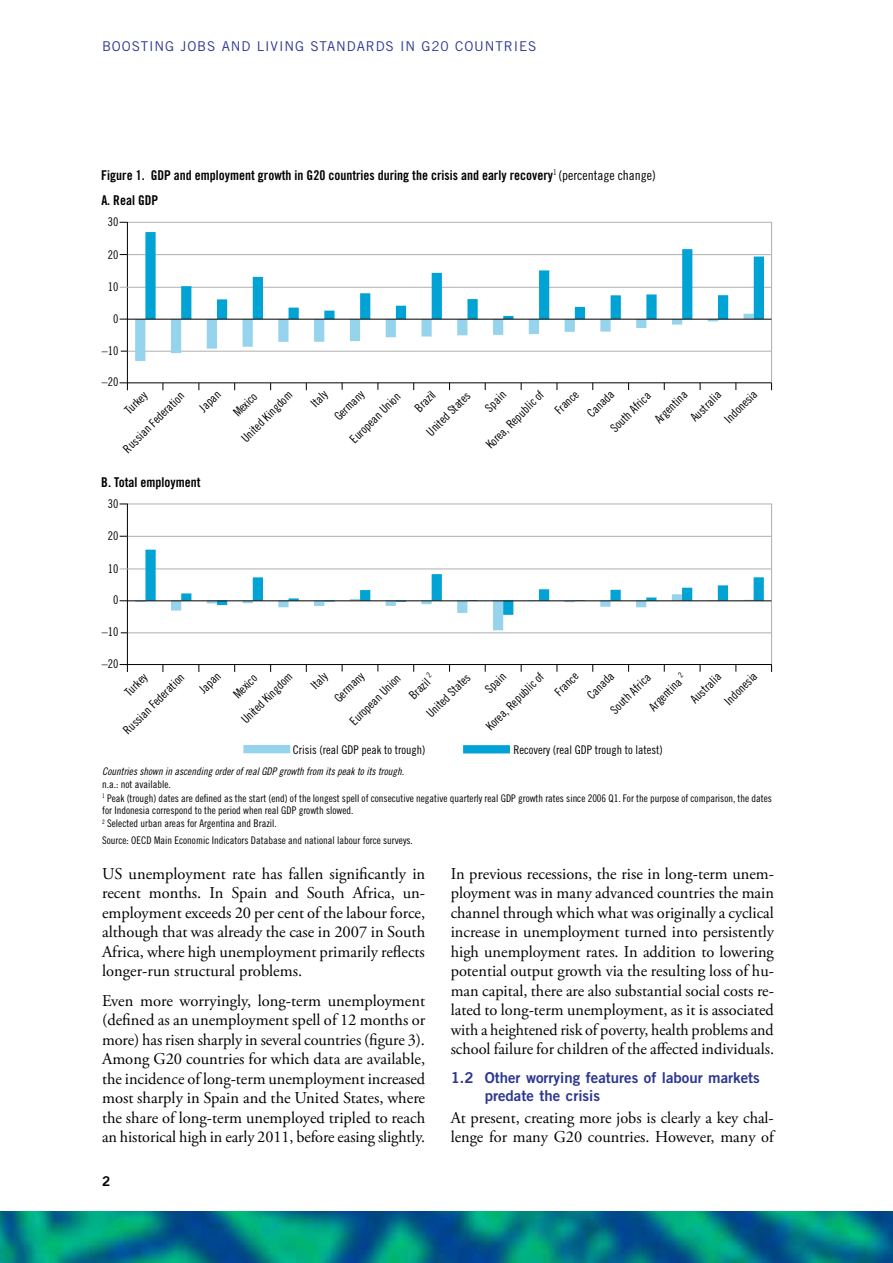
<style>
.page{position:relative;width:893px;height:1263px;background:#fff}
.page>*{position:absolute;margin:0;border:0;box-sizing:border-box;transform-origin:0 0}
.t1{font:16.5px/19.5px "Adobe Garamond Pro";color:#000;text-align:justify}
.t2{font:15px/18px "Trade Gothic LT Std Bd 2";color:#2c3791}
.t3{font:13.5px/25.5px "Trade Gothic LT Std Bd Cn 20";color:#000}
.t4{font:13.5px "Trade Gothic LT Std";letter-spacing:.065em;color:#2c3791}
.t5{font:13.5px "Trade Gothic LT Std Bd 2";color:#000}
.t6{font:12px/23.7px "Trade Gothic LT Std Cn 18";color:#000}
.t7{font:10.5px/13.5px "Trade Gothic LT Std Cn 18";color:#000}
.t8{font:10.5px "Trade Gothic LT Std Cn 18 Obl";color:#000}
.s1{font-family:"Trade Gothic LT Std Cn 18"}
</style>
<div class="page">
<img style="left:0;top:1212px;width:893px;height:51px">
<hr style="left:127px;top:222px;width:1px;height:168px;background:#000">
<hr style="left:771px;top:222px;width:1px;height:161px;background:#afafb0">
<hr style="left:128px;top:222px;width:644px;height:1px;background:#afafb0">
<hr style="left:120px;top:383px;width:652px;height:1px;background:#000">
<hr style="left:128px;top:254px;width:644px;height:1px;background:#afafb0">
<hr style="left:128px;top:351px;width:643px;height:1px;background:#afafb0">
<hr style="left:120px;top:287px;width:651px;height:1px;background:#afafb0">
<hr style="left:127px;top:504px;width:1px;height:168px;background:#000">
<hr style="left:771px;top:504px;width:1px;height:160px;background:#afafb0">
<hr style="left:128px;top:504px;width:644px;height:1px;background:#afafb0">
<hr style="left:120px;top:664px;width:652px;height:1px;background:#000">
<hr style="left:128px;top:536px;width:644px;height:1px;background:#afafb0">
<hr style="left:128px;top:633px;width:643px;height:1px;background:#afafb0">
<hr style="left:120px;top:569px;width:651px;height:1px;background:#afafb0">
<svg style="left:135px;top:318px;width:619px;height:43px"></svg>
<svg style="left:145px;top:232px;width:619px;height:87px"></svg>
<svg style="left:135px;top:550px;width:629px;height:80px"></svg>
<hr style="left:128px;top:319px;width:643px;height:1px;background:#000">
<hr style="left:128px;top:601px;width:643px;height:1px;background:#000">
<div style="left:463px;top:745px;width:47px;height:8px;background:#00a3d3"></div>
<div style="left:243px;top:745px;width:47px;height:8px;background:#96d3ec"></div>
<p class="t4" style="left:102px;top:38px;width:436px">BOOSTING JOBS AND LIVING STANDARDS IN G20 COUNTRIES</p>
<p class="t3" style="left:101px;top:162px;width:556px">Figure 1. GDP and employment growth in G20 countries during the crisis and early recovery<sup>1</sup> <span class="s1">(percentage change)<br></span>A. Real GDP</p>
<p class="t6" style="left:108px;top:210px;width:12px">30</p>
<p class="t6" style="left:108px;top:242px;width:12px">20</p>
<p class="t6" style="left:108px;top:275px;width:12px">10</p>
<p class="t6" style="left:113px;top:306px;width:7px">0</p>
<p class="t6" style="left:102px;top:338px;width:18px">–10</p>
<p class="t6" style="left:102px;top:370px;width:18px">–20</p>
<p class="t6" style="left:480px;top:438px;width:77px;rotate:-45deg">Korea, Republic of</p>
<p class="t6" style="left:408px;top:401px;width:25px;rotate:-45deg">Brazil</p>
<p class="t6" style="left:604px;top:421px;width:53px;rotate:-45deg">South Africa</p>
<p class="t6" style="left:328px;top:410px;width:38px;rotate:-45deg">Germany</p>
<p class="t6" style="left:700px;top:394px;width:42px;line-height:25.2px;text-indent:-23px;rotate:-45deg">Australia<br>Indonesia</p>
<p class="t6" style="left:548px;top:403px;width:29px;rotate:-45deg">France</p>
<p class="t6" style="left:581px;top:407px;width:34px;rotate:-45deg">Canada</p>
<p class="t6" style="left:648px;top:413px;width:42px;rotate:-45deg">Argentina</p>
<p class="t6" style="left:118px;top:403px;width:28px;rotate:-45deg">Turkey</p>
<p class="t6" style="left:304px;top:397px;width:19px;rotate:-45deg">Italy</p>
<p class="t6" style="left:193px;top:401px;width:26px;rotate:-45deg">Japan</p>
<p class="t6" style="left:479px;top:401px;width:25px;rotate:-45deg">Spain</p>
<p class="t6" style="left:218px;top:414px;width:68px;text-indent:12px;rotate:-45deg">Mexico<br>United Kingdom</p>
<p class="t6" style="left:420px;top:425px;width:58px;rotate:-45deg">United States</p>
<p class="t6" style="left:117px;top:442px;width:82px;rotate:-45deg">Russian Federation</p>
<p class="t6" style="left:343px;top:433px;width:67px;rotate:-45deg">European Union</p>
<p class="t3" style="left:101px;top:469px;width:101px">B. Total employment</p>
<p class="t6" style="left:108px;top:491px;width:12px">30</p>
<p class="t6" style="left:108px;top:524px;width:12px">20</p>
<p class="t6" style="left:108px;top:557px;width:12px">10</p>
<p class="t6" style="left:113px;top:588px;width:7px">0</p>
<p class="t6" style="left:102px;top:620px;width:18px">–10</p>
<p class="t6" style="left:102px;top:652px;width:18px">–20</p>
<p class="t6" style="left:480px;top:719px;width:77px;rotate:-45deg">Korea, Republic of</p>
<p class="t6" style="left:403px;top:688px;width:32px;rotate:-45deg">Brazil <sup>2</sup></p>
<p class="t6" style="left:604px;top:703px;width:53px;rotate:-45deg">South Africa</p>
<p class="t6" style="left:581px;top:688px;width:34px;rotate:-45deg">Canada</p>
<p class="t6" style="left:643px;top:700px;width:48px;rotate:-45deg">Argentina <sup>2</sup></p>
<p class="t6" style="left:328px;top:691px;width:38px;rotate:-45deg">Germany</p>
<p class="t6" style="left:700px;top:676px;width:42px;line-height:25.2px;text-indent:-23px;rotate:-45deg">Australia<br>Indonesia</p>
<p class="t6" style="left:548px;top:685px;width:29px;rotate:-45deg">France</p>
<p class="t6" style="left:118px;top:685px;width:28px;rotate:-45deg">Turkey</p>
<p class="t6" style="left:304px;top:678px;width:19px;rotate:-45deg">Italy</p>
<p class="t6" style="left:193px;top:683px;width:26px;rotate:-45deg">Japan</p>
<p class="t6" style="left:479px;top:683px;width:25px;rotate:-45deg">Spain</p>
<p class="t6" style="left:218px;top:696px;width:68px;text-indent:12px;rotate:-45deg">Mexico<br>United Kingdom</p>
<p class="t6" style="left:420px;top:707px;width:58px;rotate:-45deg">United States</p>
<p class="t6" style="left:117px;top:724px;width:82px;rotate:-45deg">Russian Federation</p>
<p class="t6" style="left:343px;top:714px;width:67px;rotate:-45deg">European Union</p>
<p class="t6" style="left:293px;top:738px;width:134px">Crisis (real GDP peak to trough)</p>
<p class="t6" style="left:513px;top:737px;width:151px">Recovery (real GDP trough to latest)</p>
<p class="t8" style="left:102px;top:765px;width:304px">Countries shown in ascending order of real GDP growth from its peak to its trough.</p>
<p class="t7" style="left:102px;top:777px;width:671px">n.a.: not available.<br><sup>1</sup> Peak (trough) dates are defined as the start (end) of the longest spell of consecutive negative quarterly real GDP growth rates since 2006 Q1. For the purpose of comparison, the dates</p>
<p class="t7" style="left:102px;top:803px;width:253px">for Indonesia correspond to the period when real GDP growth slowed.<br><sup>2</sup> Selected urban areas for Argentina and Brazil.</p>
<p class="t7" style="left:102px;top:833px;width:312px">Source: OECD Main Economic Indicators Database and national labour force surveys.</p>
<p class="t1" style="left:102px;top:864px;width:325px">US unemployment rate has fallen significantly in recent months. In Spain and South Africa, un&shy;employment exceeds 20 per cent of the labour force, although that was already the case in 2007 in South Africa, where high unemployment primarily reflects longer-run structural problems.</p>
<p class="t1" style="left:102px;top:991px;width:325px">Even more worryingly, long-term unemployment (defined as an unemployment spell of 12 months or more) has risen sharply in several countries (figure 3).<br>Among G20 countries for which data are available, the incidence of long-term unemployment increased most sharply in Spain and the United States, where the share of long-term unemployed tripled to reach an historical high in early 2011, before easing slightly.</p>
<p class="t5" style="left:102px;top:1173px;width:10px">2</p>
<p class="t1" style="left:451px;top:864px;width:325px">In previous recessions, the rise in long-term unem&shy;ployment was in many advanced countries the main channel through which what was originally a cyclical increase in unemployment turned into persistently high unemployment rates. In addition to lowering potential output growth via the resulting loss of hu&shy;man capital, there are also substantial social costs re&shy;lated to long-term unemployment, as it is associated with a heightened risk of poverty, health problems and school failure for children of the affected individuals.</p>
<p class="t2" style="left:485px;top:1068px;width:277px;text-indent:-34px">1.2 Other worrying features of labour markets predate the crisis</p>
<p class="t1" style="left:451px;top:1108px;width:325px">At present, creating more jobs is clearly a key chal&shy;lenge for many G20 countries. However, many of</p>
</div>
